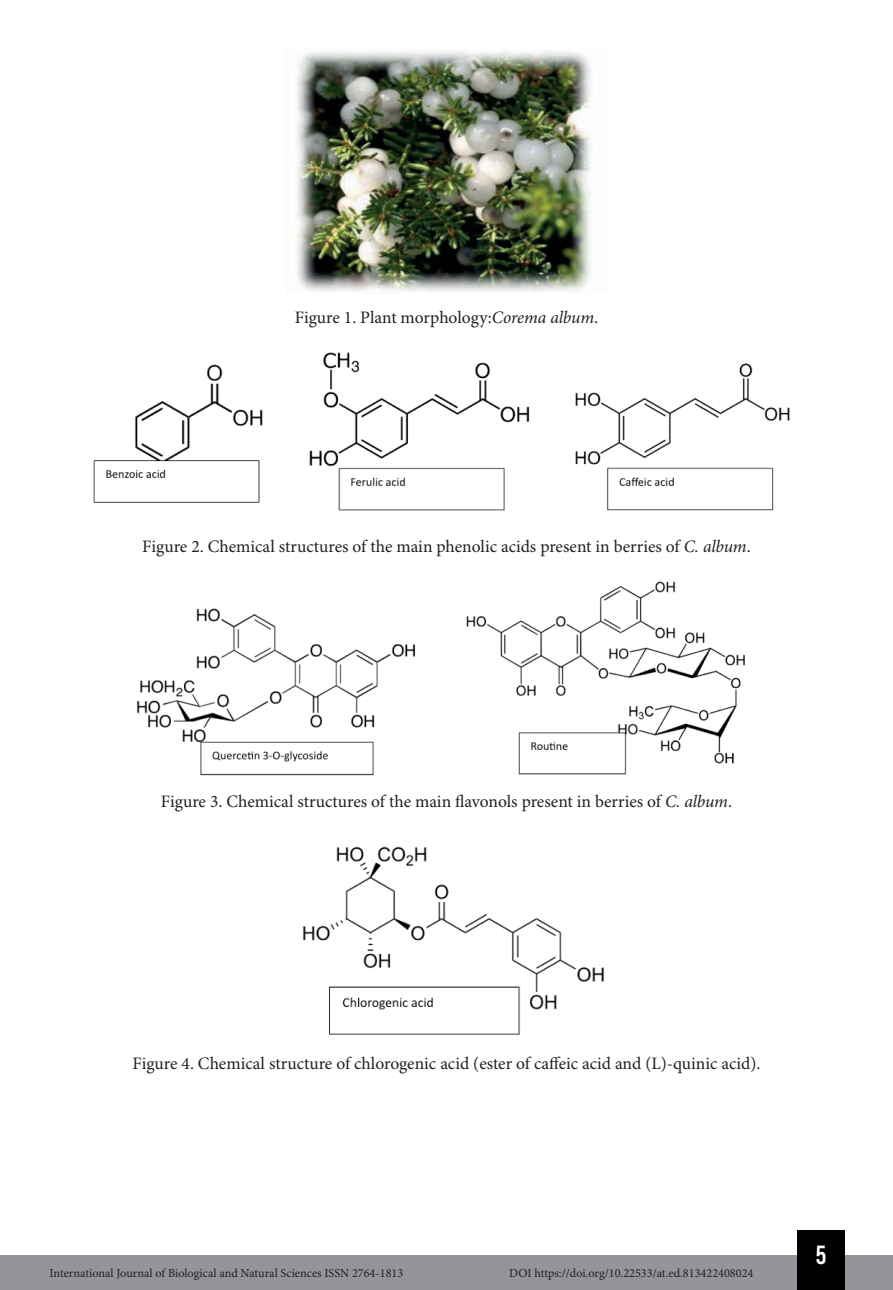
<style>
.page{position:relative;width:893px;height:1290px;background:#fff}
.page>*{position:absolute;margin:0;border:0;box-sizing:border-box;transform-origin:0 0}
.t1{font:26.25px "Bebas Kai";color:#fff}
.t2{font:17.5px "Minion Pro";color:#231f20}
.t3{font:12.25px "Minion Pro";color:#231f20}
.s1{font-style:italic}
</style>
<div class="page">
<div style="left:0;top:1255px;width:893px;height:35px;background:#939598"></div>
<div style="left:797px;top:1230px;width:48px;height:60px;background:#000"></div>
<img style="left:297px;top:51px;width:294px;height:240px">
<img style="left:93px;top:352px;width:697px;height:159px">
<img style="left:137px;top:581px;width:608px;height:195px">
<img style="left:302px;top:846px;width:303px;height:189px">
<p class="t2" style="left:295px;top:307px;width:305px">Figure 1. Plant morphology:<span class="s1">Corema album</span>.</p>
<p class="t2" style="left:142px;top:536px;width:610px">Figure 2. Chemical structures of the main phenolic acids present in berries of <span class="s1">C. album</span>.</p>
<p class="t2" style="left:161px;top:791px;width:573px">Figure 3. Chemical structures of the main flavonols present in berries of <span class="s1">C. album</span>.</p>
<p class="t2" style="left:133px;top:1053px;width:629px">Figure 4. Chemical structure of chlorogenic acid (ester of caffeic acid and (L)-quinic acid).</p>
<p class="t3" style="left:50px;top:1266px;width:355px">International Journal of Biological and Natural Sciences ISSN 2764-1813</p>
<p class="t3" style="left:509px;top:1266px;width:246px">DOI https://doi.org/10.22533/at.ed.813422408024</p>
<h1 class="t1" style="left:816px;top:1241px;width:12px">5</h1>
</div>
